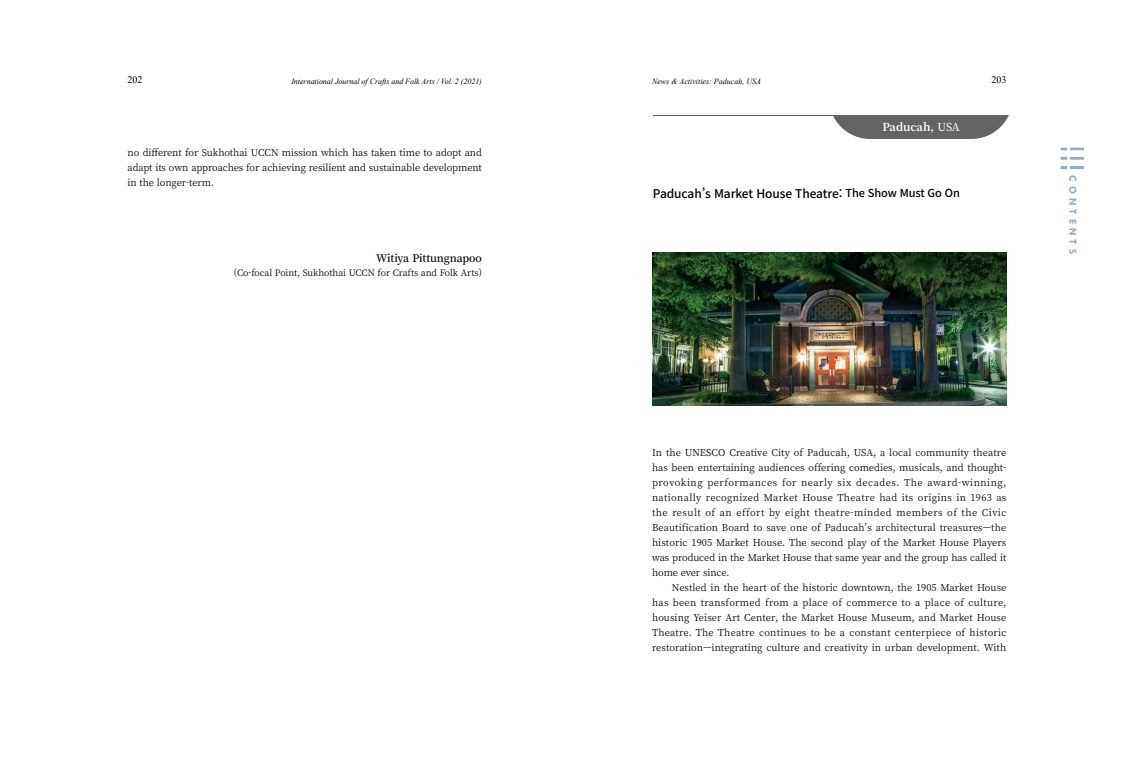
<style>
.page{position:relative;width:1134px;height:766px;background:#fff}
.page>*{position:absolute;margin:0;border:0;box-sizing:border-box;transform-origin:0 0}
.도시소개-타이틀{font:500 12px "Noto Sans CJ Kkr";letter-spacing:-.01em;color:#000}
.t1{font:700 11px "Noto Serif KR";letter-spacing:-.005em;color:#fff}
.t2{font:700 10.8px "Tw Cen";letter-spacing:.38em;color:#8cadc7}
.문화재_글쓴이{font:600 10.5px "Noto Serif KR";letter-spacing:-.01em;color:#000}
.t3{font:10px "Times New Roman";color:#000}
.본문_1째_단락_인덴트_없음{font:9.5px/15px "Noto Serif KR";letter-spacing:-.01em;color:#000;text-align:justify}
.본문{font:9.5px/15px "Noto Serif KR";letter-spacing:.005em;color:#000;text-align:justify}
.문화재_글쓴이-2{font:9px "Noto Serif KR";letter-spacing:-.01em;color:#000}
.t4{font:italic 8px "Times New Roman";letter-spacing:-.005em;color:#000}
.s1{font-weight:500}
.s2{font-size:11px}
</style>
<div class="page">
<img style="left:1060px;top:147px;width:23px;height:22px">
<hr style="left:653px;top:115px;width:354px;height:1px;background:#656464">
<div style="left:829px;top:56px;width:184px;height:83px;background:#656464;border-radius:42px"></div>
<div style="left:799px;top:48px;width:240px;height:67px;background:#fff"></div>
<img style="left:652px;top:253px;width:354px;height:152px">
<p class="t3" style="left:128px;top:73px;width:16px">202</p>
<p class="t4" style="left:291px;top:76px;width:192px">International Journal of Crafts and Folk Arts / Vol. 2 (2021)</p>
<p class="t4" style="left:652px;top:76px;width:110px">News &amp; Activities: Paducah, USA</p>
<p class="t3" style="left:991px;top:73px;width:16px">203</p>
<p class="본문_1째_단락_인덴트_없음" style="left:128px;top:145px;width:356px">no different for Sukhothai UCCN mission which has taken time to adopt and adapt its own approaches for achieving resilient and sustainable development in the longer-term.</p>
<p class="문화재_글쓴이" style="left:376px;top:252px;width:107px">Witiya Pittungnapoo</p>
<p class="문화재_글쓴이-2" style="left:234px;top:267px;width:250px">(Co-focal Point, Sukhothai UCCN for Crafts and Folk Arts)</p>
<p class="t1" style="left:882px;top:121px;width:79px">Paducah, <span class="s1">USA</span></p>
<p class="도시소개-타이틀" style="left:653px;top:186px;width:308px">Paducah’s Market House Theatre: <span class="s2">The Show Must Go On</span></p>
<p class="t2" style="left:1079px;top:175px;width:80px;rotate:90deg">CONTENTS</p>
<p class="본문_1째_단락_인덴트_없음" style="left:652px;top:445px;width:356px">In the UNESCO Creative City of Paducah, USA, a local community theatre has been entertaining audiences offering comedies, musicals, and thought&shy;provoking performances for nearly six decades. The award-winning, nationally recognized Market House Theatre had its origins in 1963 as the result of an effort by eight theatre-minded members of the Civic Beautification Board to save one of Paducah’s architectural treasures—the historic 1905 Market House. The second play of the Market House Players was produced in the Market House that same year and the group has called it home ever since.</p>
<p class="본문" style="left:652px;top:580px;width:356px;text-indent:20px">Nestled in the heart of the historic downtown, the 1905 Market House has been transformed from a place of commerce to a place of culture, housing Yeiser Art Center, the Market House Museum, and Market House Theatre. The Theatre continues to be a constant centerpiece of historic restoration—integrating culture and creativity in urban development. With</p>
</div>
